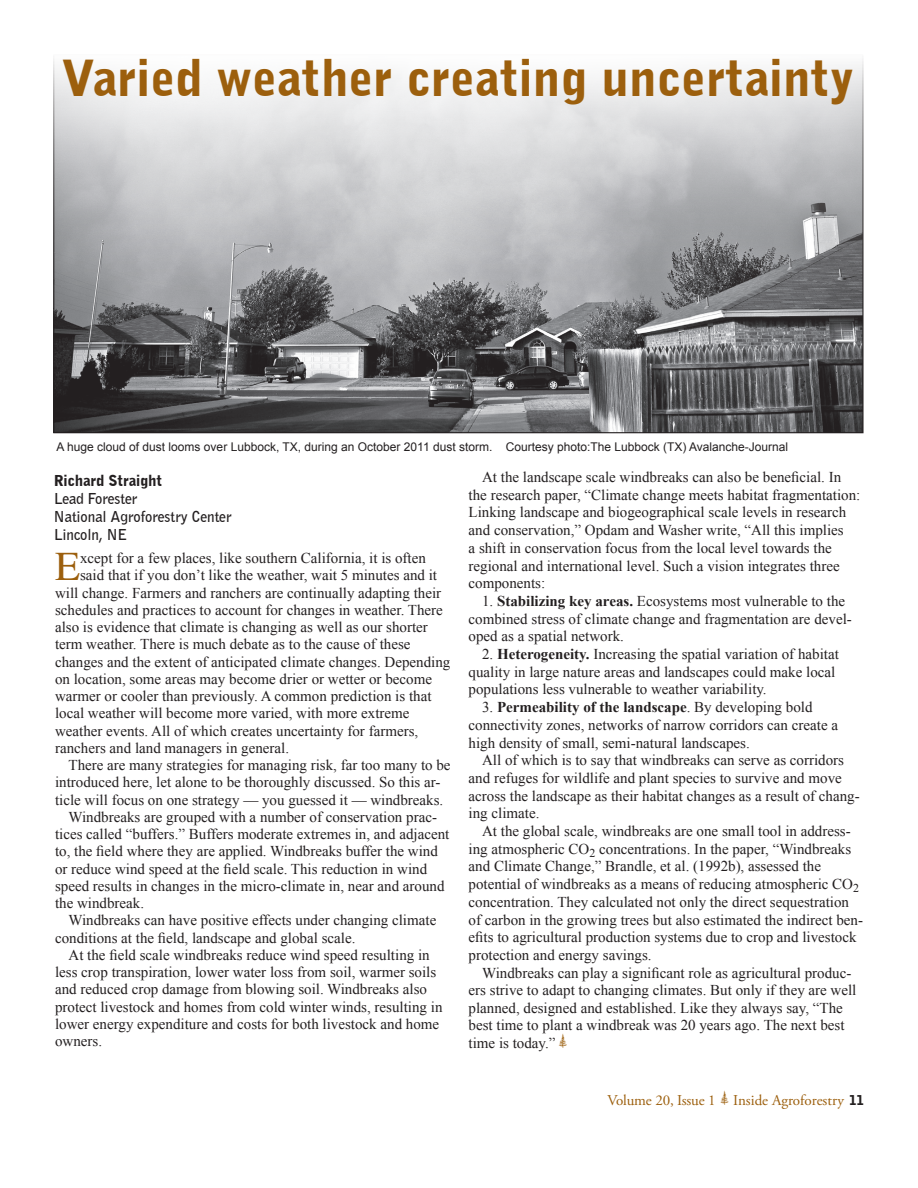
<style>
.page{position:relative;width:918px;height:1188px;background:#fff}
.page>*{position:absolute;margin:0;border:0;box-sizing:border-box;transform-origin:0 0}
.t1{font:900 49.5px "Bell Gothic BT";color:#9c5f0d}
.t2{font:41.1px "Times";color:#9c5f0d}
.t3{font:15px/17.7px "Times New Roman";color:#231f20}
.t4{font:700 15px "Bell Gothic BT";letter-spacing:-.01em;color:#231f20}
.t5{font:15px "Adobe Garamond Pro";letter-spacing:-.005em;color:#9c5f0d}
.t6{font:900 15px "Bell Gothic BT";letter-spacing:-.01em;color:#231f20}
.t7{font:12px "Arial";color:#231f20}
.s1{font-weight:700}
.s2{font-family:"ESRIUS Forestry 2";color:#9c5f0d}
.s3{font-family:"ESRIUS Forestry 2"}
.s4{font-family:"Bell Gothic BT";font-weight:900;font-size:13.5px;color:#231f20}
</style>
<div class="page">
<img style="left:55px;top:64px;width:807px;height:367px">
<p class="t1" style="left:62px;top:48px;width:794px">Varied weather creating uncertainty</p>
<p class="t7" style="left:57px;top:439px;width:733px">A huge cloud of dust looms over Lubbock, TX, during an October 2011 dust storm. Courtesy photo:The Lubbock (TX) Avalanche-Journal</p>
<p class="t6" style="left:54px;top:471px;width:110px">Richard Straight</p>
<p class="t4" style="left:54px;top:489px;width:85px">Lead Forester</p>
<p class="t4" style="left:54px;top:507px;width:179px">National Agroforestry Center</p>
<p class="t4" style="left:54px;top:525px;width:75px">Lincoln, NE</p>
<p class="t2" style="left:55px;top:543px;width:27px">E</p>
<p class="t3" style="left:80px;top:549px;width:347px">xcept for a few places, like southern California, it is often</p>
<p class="t3" style="left:80px;top:566px;width:358px">said that if you don’t like the weather, wait 5 minutes and it</p>
<p class="t3" style="left:55px;top:583px;width:388px">will change. Farmers and ranchers are continually adapting their</p>
<p class="t3" style="left:55px;top:601px;width:389px">schedules and practices to account for changes in weather. There</p>
<p class="t3" style="left:55px;top:618px;width:374px">also is evidence that climate is changing as well as our shorter</p>
<p class="t3" style="left:55px;top:635px;width:357px">term weather. There is much debate as to the cause of these</p>
<p class="t3" style="left:55px;top:652px;width:397px">changes and the extent of anticipated climate changes. Depending</p>
<p class="t3" style="left:55px;top:670px;width:378px">on location, some areas may become drier or wetter or become</p>
<p class="t3" style="left:55px;top:687px;width:378px">warmer or cooler than previously. A common prediction is that</p>
<p class="t3" style="left:55px;top:704px;width:356px">local weather will become more varied, with more extreme</p>
<p class="t3" style="left:55px;top:721px;width:365px">weather events. All of which creates uncertainty for farmers,</p>
<p class="t3" style="left:55px;top:739px;width:236px">ranchers and land managers in general.</p>
<p class="t3" style="left:55px;top:756px;width:397px;line-height:17.2px;text-indent:14px">There are many strategies for managing risk, far too many to be introduced here, let alone to be thoroughly discussed. So this ar&shy;ticle will focus on one strategy — you guessed it — windbreaks.</p>
<p class="t3" style="left:55px;top:808px;width:396px;line-height:17.2px;text-indent:14px">Windbreaks are grouped with a number of conservation prac&shy;tices called “buffers.” Buffers moderate extremes in, and adjacent to, the field where they are applied. Windbreaks buffer the wind or reduce wind speed at the field scale. This reduction in wind speed results in changes in the micro-climate in, near and around the windbreak.</p>
<p class="t3" style="left:55px;top:911px;width:383px;line-height:17.2px;text-indent:14px">Windbreaks can have positive effects under changing climate conditions at the field, landscape and global scale.</p>
<p class="t3" style="left:55px;top:946px;width:389px;line-height:17.2px;text-indent:14px">At the field scale windbreaks reduce wind speed resulting in less crop transpiration, lower water loss from soil, warmer soils and reduced crop damage from blowing soil. Windbreaks also protect livestock and homes from cold winter winds, resulting in lower energy expenditure and costs for both livestock and home owners.</p>
<p class="t3" style="left:469px;top:468px;width:393px;text-indent:14px">At the landscape scale windbreaks can also be beneficial. In the research paper, “Climate change meets habitat fragmentation:<br>Linking landscape and biogeographical scale levels in research and conservation,” Opdam and Washer write, “All this implies<br>a shift in conservation focus from the local level towards the regional and international level. Such a vision integrates three components:</p>
<p class="t3" style="left:469px;top:592px;width:385px;text-indent:14px">1. <span class="s1">Stabilizing key areas.</span> Ecosystems most vulnerable to the combined stress of climate change and fragmentation are devel&shy;oped as a spatial network.</p>
<p class="t3" style="left:469px;top:645px;width:372px;text-indent:14px">2. <span class="s1">Heterogeneity.</span> Increasing the spatial variation of habitat quality in large nature areas and landscapes could make local populations less vulnerable to weather variability.</p>
<p class="t3" style="left:469px;top:698px;width:371px;text-indent:14px">3. <span class="s1">Permeability of the landscape</span>. By developing bold connectivity zones, networks of narrow corridors can create a high density of small, semi-natural landscapes.</p>
<p class="t3" style="left:469px;top:751px;width:393px;text-indent:14px">All of which is to say that windbreaks can serve as corridors and refuges for wildlife and plant species to survive and move across the landscape as their habitat changes as a result of chang&shy;ing climate.</p>
<p class="t3" style="left:469px;top:822px;width:396px;text-indent:14px">At the global scale, windbreaks are one small tool in address&shy;ing atmospheric CO<sub>2</sub> concentrations. In the paper, “Windbreaks and Climate Change,” Brandle, et al. (1992b), assessed the potential of windbreaks as a means of reducing atmospheric CO<sub>2 </sub>concentration. They calculated not only the direct sequestration of carbon in the growing trees but also estimated the indirect ben&shy;efits to agricultural production systems due to crop and livestock protection and energy savings.</p>
<p class="t3" style="left:469px;top:964px;width:389px;text-indent:14px">Windbreaks can play a significant role as agricultural produc&shy;ers strive to adapt to changing climates. But only if they are well planned, designed and established. Like they always say, “The best time to plant a windbreak was 20 years ago. The next best time is today.” <span class="s2">]</span></p>
<p class="t5" style="left:607px;top:1091px;width:258px">Volume 20, Issue 1 <span class="s3">]</span> Inside Agroforestry <span class="s4">11</span></p>
</div>
